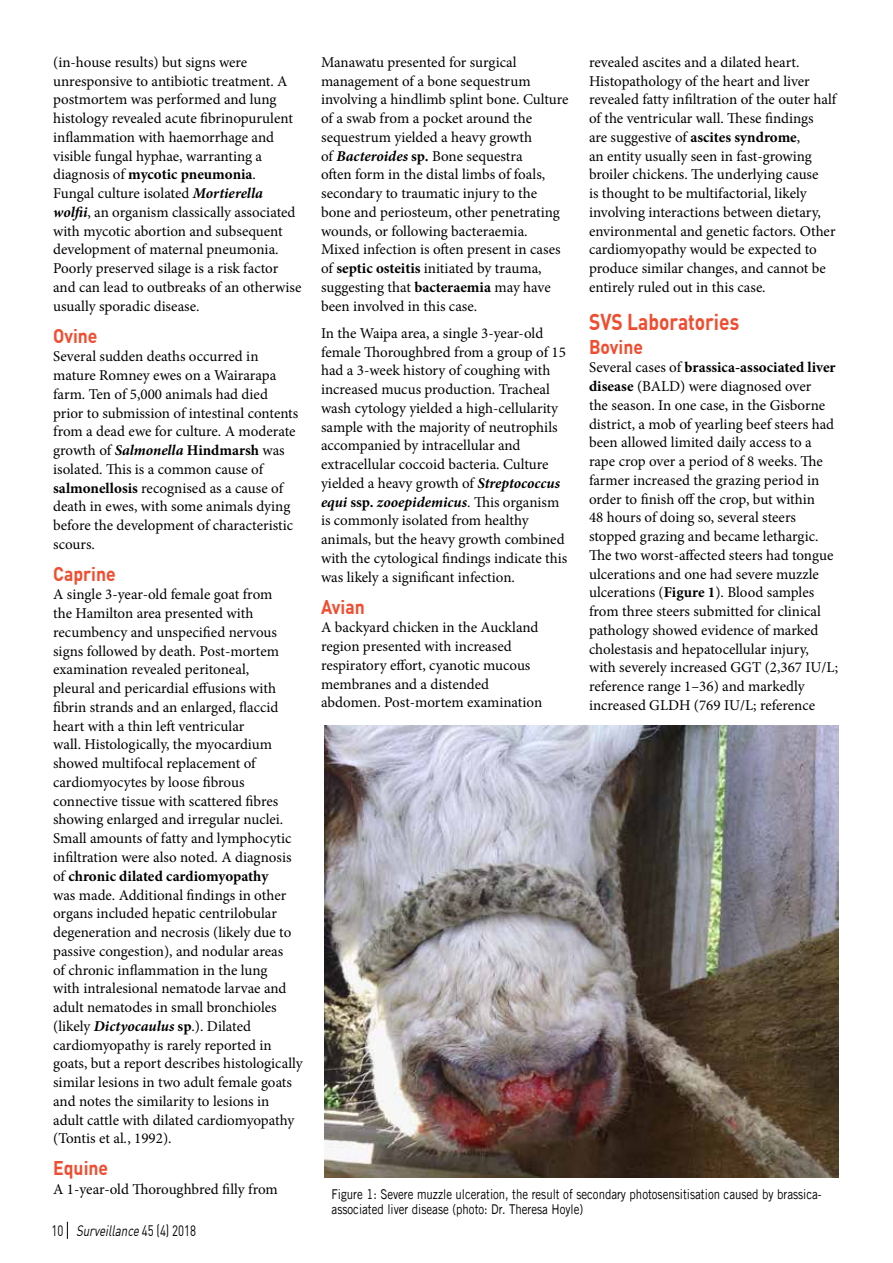
<style>
.page{position:relative;width:893px;height:1263px;background:#fff}
.page>*{position:absolute;margin:0;border:0;box-sizing:border-box;transform-origin:0 0}
.t1{font:700 22.5px "DIN";color:#f04d30;scale:.85 1}
.t2{font:700 19.5px "DIN";color:#f04d30;scale:.9 1}
.t3{font:15px/18.8px "Minion Pro";color:#000}
.t4{font:italic 14.85px "DIN";color:#000;scale:.77 1}
.t5{font:13.5px/15px "Trade Gothic LT Std";color:#000;scale:.85 1}
.s1{font-weight:700}
.s2{font-weight:700;font-style:italic}
.s3{font-style:italic}
.s4{font-style:normal}
</style>
<div class="page">
<svg style="left:67px;top:1222px;width:1px;height:17px"></svg>
<img style="left:325px;top:725px;width:514px;height:452px">
<p class="t3" style="left:53px;top:53px;width:250px">(in-house results) but signs were unresponsive to antibiotic treatment. A postmortem was performed and lung histology revealed acute fibrinopurulent inflammation with haemorrhage and visible fungal hyphae, warranting a diagnosis of <span class="s1">mycotic pneumonia</span>.<br>Fungal culture isolated <span class="s2">Mortierella wolfii</span>, an organism classically associated with mycotic abortion and subsequent development of maternal pneumonia.<br>Poorly preserved silage is a risk factor and can lead to outbreaks of an otherwise usually sporadic disease.</p>
<h2 class="t2" style="left:53px;top:323px;width:51px">Ovine</h2>
<p class="t3" style="left:53px;top:347px;width:247px">Several sudden deaths occurred in mature Romney ewes on a Wairarapa farm. Ten of 5,000 animals had died prior to submission of intestinal contents from a dead ewe for culture. A moderate growth of <span class="s2">Salmonella</span> <span class="s1">Hindmarsh</span> was isolated. This is a common cause of <span class="s1">salmonellosis</span> recognised as a cause of death in ewes, with some animals dying before the development of characteristic scours.</p>
<h2 class="t2" style="left:53px;top:561px;width:71px">Caprine</h2>
<p class="t3" style="left:53px;top:585px;width:251px">A single 3-year-old female goat from<br>the Hamilton area presented with recumbency and unspecified nervous signs followed by death. Post-mortem examination revealed peritoneal,<br>pleural and pericardial effusions with fibrin strands and an enlarged, flaccid heart with a thin left ventricular<br>wall. Histologically, the myocardium showed multifocal replacement of cardiomyocytes by loose fibrous connective tissue with scattered fibres showing enlarged and irregular nuclei.<br>Small amounts of fatty and lymphocytic infiltration were also noted. A diagnosis of <span class="s1">chronic dilated cardiomyopathy<br></span>was made. Additional findings in other organs included hepatic centrilobular degeneration and necrosis (likely due to passive congestion), and nodular areas<br>of chronic inflammation in the lung<br>with intralesional nematode larvae and adult nematodes in small bronchioles (likely <span class="s2">Dictyocaulus</span> <span class="s1">sp</span>.). Dilated cardiomyopathy is rarely reported in goats, but a report describes histologically similar lesions in two adult female goats and notes the similarity to lesions in adult cattle with dilated cardiomyopathy (Tontis et al<span class="s3">.</span>, 1992).</p>
<h2 class="t2" style="left:53px;top:1155px;width:63px">Equine</h2>
<p class="t3" style="left:53px;top:1180px;width:226px">A 1-year-old Thoroughbred filly from</p>
<p class="t4" style="left:51px;top:1221px;width:190px"><span class="s4">1 0</span> Surveillance <span class="s4">4 5 ( 4 ) 2 0 1 8</span></p>
<p class="t3" style="left:321px;top:53px;width:249px">Manawatu presented for surgical management of a bone sequestrum involving a hindlimb splint bone. Culture of a swab from a pocket around the sequestrum yielded a heavy growth<br>of <span class="s2">Bacteroides</span> <span class="s1">sp.</span> Bone sequestra<br>often form in the distal limbs of foals, secondary to traumatic injury to the bone and periosteum, other penetrating wounds, or following bacteraemia.<br>Mixed infection is often present in cases of <span class="s1">septic osteitis</span> initiated by trauma, suggesting that <span class="s1">bacteraemia</span> may have been involved in this case.</p>
<p class="t3" style="left:321px;top:324px;width:248px">In the Waipa area, a single 3-year-old female Thoroughbred from a group of 15 had a 3-week history of coughing with increased mucus production. Tracheal wash cytology yielded a high-cellularity sample with the majority of neutrophils accompanied by intracellular and extracellular coccoid bacteria. Culture yielded a heavy growth of <span class="s2">Streptococcus equi</span> <span class="s1">ssp.</span> <span class="s2">zooepidemicus</span>. This organism is commonly isolated from healthy animals, but the heavy growth combined with the cytological findings indicate this was likely a significant infection.</p>
<h2 class="t2" style="left:321px;top:594px;width:50px">Avian</h2>
<p class="t3" style="left:321px;top:618px;width:223px">A backyard chicken in the Auckland region presented with increased respiratory effort, cyanotic mucous membranes and a distended abdomen. Post-mortem examination</p>
<p class="t3" style="left:589px;top:53px;width:249px">revealed ascites and a dilated heart.<br>Histopathology of the heart and liver revealed fatty infiltration of the outer half of the ventricular wall. These findings<br>are suggestive of <span class="s1">ascites syndrome</span>,<br>an entity usually seen in fast-growing broiler chickens. The underlying cause<br>is thought to be multifactorial, likely involving interactions between dietary, environmental and genetic factors. Other cardiomyopathy would be expected to produce similar changes, and cannot be entirely ruled out in this case.</p>
<h1 class="t1" style="left:589px;top:307px;width:178px">SVS Laboratories</h1>
<h2 class="t2" style="left:589px;top:334px;width:62px">Bovine</h2>
<p class="t3" style="left:589px;top:358px;width:251px">Several cases of <span class="s1">brassica-associated liver disease</span> (BALD) were diagnosed over<br>the season. In one case, in the Gisborne district, a mob of yearling beef steers had been allowed limited daily access to a rape crop over a period of 8 weeks. The farmer increased the grazing period in order to finish off the crop, but within<br>48 hours of doing so, several steers stopped grazing and became lethargic.<br>The two worst-affected steers had tongue ulcerations and one had severe muzzle ulcerations (<span class="s1">Figure 1</span>). Blood samples from three steers submitted for clinical pathology showed evidence of marked cholestasis and hepatocellular injury, with severely increased GGT (2,367 IU/L; reference range 1–36) and markedly increased GLDH (769 IU/L; reference</p>
<p class="t5" style="left:332px;top:1186px;width:578px">Figure 1: Severe muzzle ulceration, the result of secondary photosensitisation caused by brassica&shy;associated liver disease (photo: Dr. Theresa Hoyle)</p>
</div>
